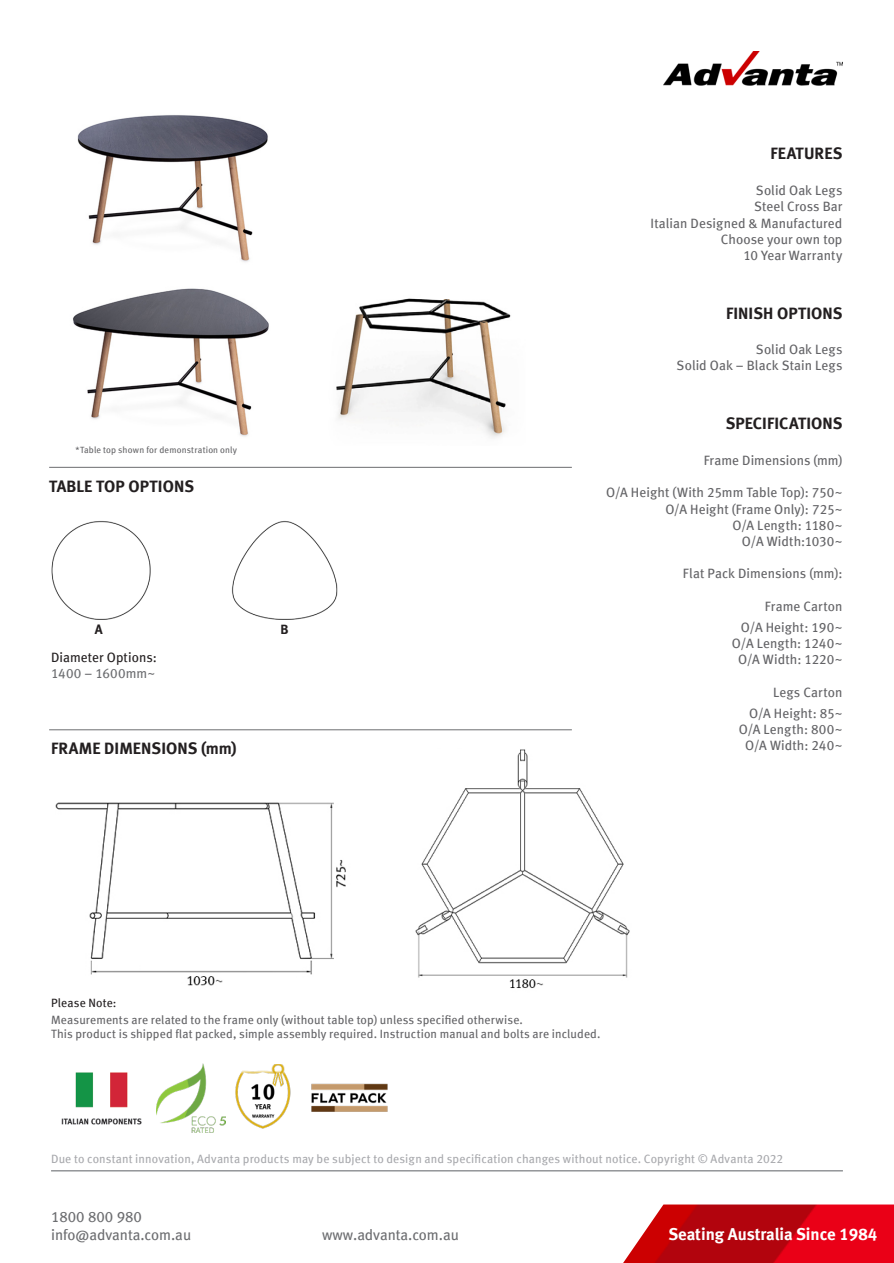
<style>
.page{position:relative;width:894px;height:1263px;background:#fff}
.page>*{position:absolute;margin:0;border:0;box-sizing:border-box;transform-origin:0 0}
.t1{font:16.8px "Meta Bold LF";color:#fff}
.Justified_Style{font:16.5px "Meta Bold LF";letter-spacing:.005em;color:#231f20}
.t2{font:15px/18px "Meta Book LF";color:#6c6d70}
.Justified_Style-2{font:13.5px "Meta Book LF";letter-spacing:.005em;color:#636366}
.t3{font:13.5px "Meta Book LF";letter-spacing:.005em;color:#231f20}
.t4{font:13.5px "Meta Book LF";letter-spacing:.015em;color:#6c6d70}
.t5{font:13.5px "Meta Bold LF";color:#231f20}
.Justified_Style-3{font:12px "Meta Book LF";letter-spacing:.01em;color:#636366}
.t6{font:12px "Meta Book LF";letter-spacing:.01em;color:#a8a9ad}
.Justified_Style-4{font:12px "Meta Book LF";letter-spacing:.015em;color:#231f20}
.t7{font:9px "Meta Book LF";letter-spacing:.02em;color:#636366}
</style>
<div class="page">
<img style="left:663px;top:52px;width:179px;height:33px">
<img style="left:623px;top:1204px;width:270px;height:59px">
<hr style="left:51px;top:1170px;width:791px;height:1px;background:#939598">
<img style="left:235px;top:1065px;width:56px;height:64px">
<img style="left:156px;top:1063px;width:69px;height:69px">
<img style="left:61px;top:1072px;width:81px;height:53px">
<img style="left:311px;top:1083px;width:77px;height:29px">
<hr style="left:49px;top:467px;width:522px;height:1px;background:#6c6d70">
<hr style="left:49px;top:729px;width:522px;height:1px;background:#6c6d70">
<img style="left:55px;top:802px;width:291px;height:184px">
<img style="left:415px;top:749px;width:215px;height:239px">
<img style="left:77px;top:115px;width:191px;height:147px">
<img style="left:73px;top:288px;width:196px;height:149px">
<img style="left:336px;top:298px;width:175px;height:140px">
<img style="left:51px;top:521px;width:100px;height:99px">
<img style="left:232px;top:521px;width:106px;height:99px">
<p class="Justified_Style" style="left:770px;top:144px;width:73px">FEATURES</p>
<p class="Justified_Style-2" style="left:755px;top:183px;width:88px">Solid Oak Legs</p>
<p class="Justified_Style-2" style="left:754px;top:199px;width:90px">Steel Cross Bar</p>
<p class="Justified_Style-2" style="left:650px;top:215px;width:193px">Italian Designed &amp; Manufactured</p>
<p class="Justified_Style-2" style="left:720px;top:231px;width:123px">Choose your own top</p>
<p class="Justified_Style-2" style="left:743px;top:247px;width:100px">10 Year Warranty</p>
<p class="t7" style="left:75px;top:444px;width:163px">*Table top shown for demonstration only</p>
<p class="Justified_Style" style="left:49px;top:476px;width:146px">TABLE TOP OPTIONS</p>
<p class="t5" style="left:95px;top:621px;width:9px">A</p>
<p class="t5" style="left:280px;top:621px;width:10px">B</p>
<p class="t3" style="left:51px;top:649px;width:107px">Diameter Options:</p>
<p class="t4" style="left:51px;top:665px;width:105px">1400 – 1600mm~</p>
<p class="Justified_Style" style="left:51px;top:738px;width:187px">FRAME DIMENSIONS (mm)</p>
<p class="Justified_Style" style="left:725px;top:304px;width:118px">FINISH OPTIONS</p>
<p class="Justified_Style-2" style="left:755px;top:342px;width:88px">Solid Oak Legs</p>
<p class="Justified_Style-2" style="left:676px;top:357px;width:167px">Solid Oak – Black Stain Legs</p>
<p class="Justified_Style" style="left:725px;top:413px;width:118px">SPECIFICATIONS</p>
<p class="Justified_Style-2" style="left:703px;top:452px;width:140px">Frame Dimensions (mm)</p>
<p class="Justified_Style-2" style="left:606px;top:485px;width:238px">O/A Height (With 25mm Table Top): 750~</p>
<p class="Justified_Style-2" style="left:665px;top:501px;width:178px">O/A Height (Frame Only): 725~</p>
<p class="Justified_Style-2" style="left:732px;top:517px;width:111px">O/A Length: 1180~</p>
<p class="Justified_Style-2" style="left:741px;top:533px;width:102px">O/A Width:1030~</p>
<p class="Justified_Style-2" style="left:682px;top:566px;width:161px">Flat Pack Dimensions (mm):</p>
<p class="Justified_Style-2" style="left:764px;top:598px;width:79px">Frame Carton</p>
<p class="Justified_Style-2" style="left:740px;top:619px;width:103px">O/A Height: 190~</p>
<p class="Justified_Style-2" style="left:731px;top:635px;width:112px">O/A Length: 1240~</p>
<p class="Justified_Style-2" style="left:737px;top:651px;width:106px">O/A Width: 1220~</p>
<p class="Justified_Style-2" style="left:772px;top:684px;width:71px">Legs Carton</p>
<p class="Justified_Style-2" style="left:748px;top:705px;width:95px">O/A Height: 85~</p>
<p class="Justified_Style-2" style="left:738px;top:721px;width:105px">O/A Length: 800~</p>
<p class="Justified_Style-2" style="left:745px;top:737px;width:99px">O/A Width: 240~</p>
<p class="Justified_Style-4" style="left:51px;top:996px;width:67px">Please Note:</p>
<p class="Justified_Style-3" style="left:51px;top:1012px;width:473px">Measurements are related to the frame only (without table top) unless specified otherwise.</p>
<p class="Justified_Style-3" style="left:51px;top:1027px;width:550px">This product is shipped flat packed, simple assembly required. Instruction manual and bolts are included.</p>
<p class="t6" style="left:51px;top:1152px;width:733px">Due to constant innovation, Advanta products may be subject to design and specification changes without notice. Copyright © Advanta 2022</p>
<p class="t2" style="left:51px;top:1207px;width:141px">1800 800 980 info@advanta.com.au</p>
<p class="t2" style="left:322px;top:1225px;width:138px">www.advanta.com.au</p>
<p class="t1" style="left:668px;top:1224px;width:210px">Seating Australia Since 1984</p>
</div>
